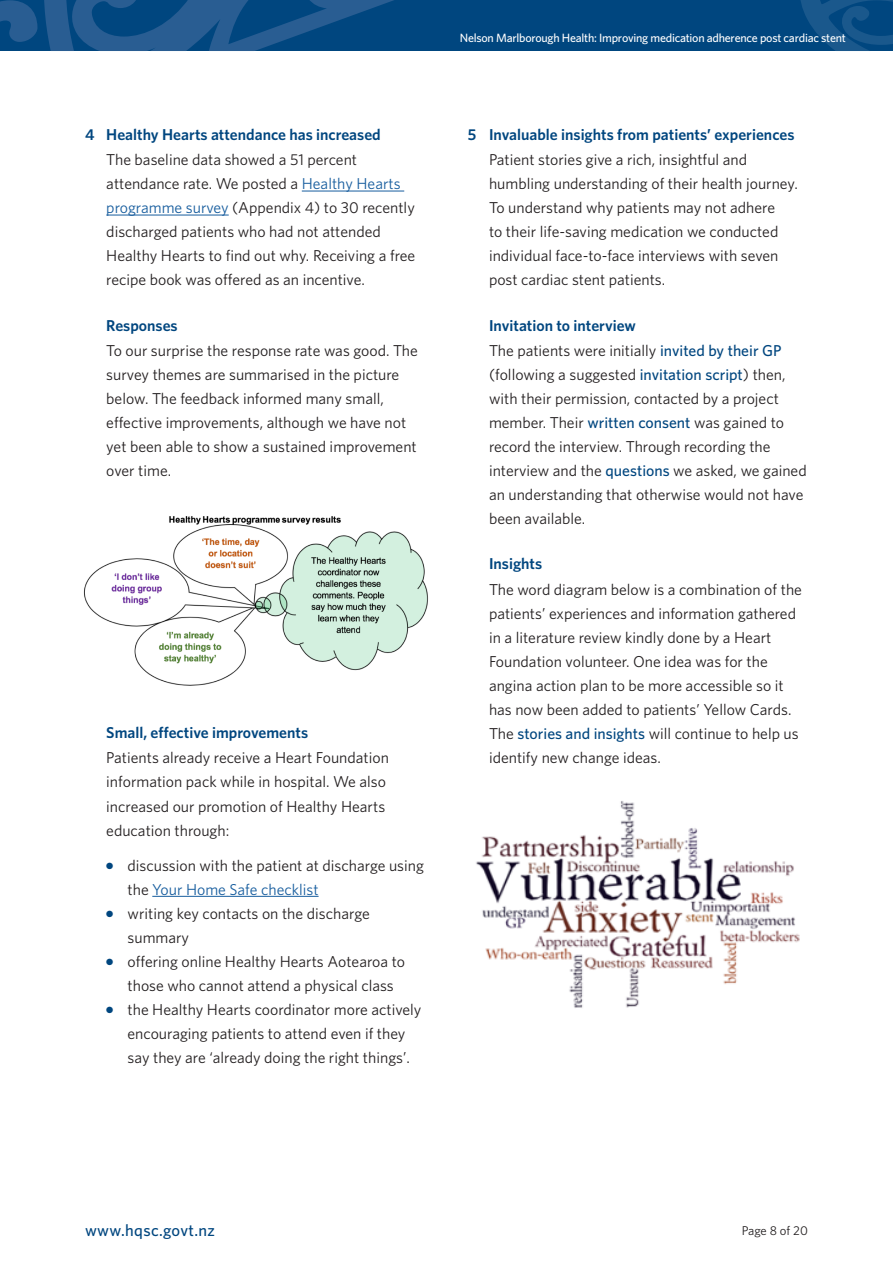
<style>
.page{position:relative;width:893px;height:1263px;background:#fff}
.page>*{position:absolute;margin:0;border:0;box-sizing:border-box;transform-origin:0 0}
.t1{font:500 16.5px "Whitney";letter-spacing:.02em;color:#00467f}
._4_2_Indented{font:15.75px/24px "Whitney";color:#231f20}
._4_1_Numbered_or_not{font:600 15.75px "Whitney";color:#00467f}
.t2{font:12.75px "Whitney";color:#231f20}
.t3{font:500 12px "Whitney";letter-spacing:-.02em;color:#fff}
.s1{color:#175d9e}
.s2{color:#00467f}
.s3{font-weight:500;color:#00467f}
</style>
<div class="page">
<svg style="left:0;top:0;width:796px;height:51px;background:#0a4b83"></svg>
<svg style="left:796px;top:0;width:97px;height:51px;background:#0d4f85"></svg>
<svg style="left:837px;top:6px;width:56px;height:39px;background:#0b4e84"></svg>
<hr style="left:302px;top:191px;width:102px;height:1px;background:#175d9e">
<hr style="left:106px;top:215px;width:123px;height:1px;background:#175d9e">
<img style="left:476px;top:801px;width:324px;height:207px">
<img style="left:83px;top:516px;width:345px;height:170px">
<hr style="left:152px;top:896px;width:167px;height:1px;background:#175d9e">
<p class="_4_1_Numbered_or_not" style="left:85px;top:124px;width:297px">4 Healthy Hearts attendance has increased</p>
<p class="_4_2_Indented" style="left:106px;top:148px;width:310px">The baseline data showed a 51 percent attendance rate. We posted a <span class="s1">Healthy Hearts programme survey</span> (Appendix 4) to 30 recently discharged patients who had not attended Healthy Hearts to find out why. Receiving a free recipe book was offered as an incentive.</p>
<p class="_4_1_Numbered_or_not" style="left:106px;top:315px;width:73px">Responses</p>
<p class="_4_2_Indented" style="left:106px;top:338px;width:313px">To our surprise the response rate was good. The survey themes are summarised in the picture below. The feedback informed many small, effective improvements, although we have not yet been able to show a sustained improvement over time.</p>
<p class="_4_1_Numbered_or_not" style="left:106px;top:722px;width:203px">Small, effective improvements</p>
<p class="_4_2_Indented" style="left:106px;top:746px;width:284px">Patients already receive a Heart Foundation information pack while in hospital. We also increased our promotion of Healthy Hearts education through:</p>
<p class="_4_2_Indented" style="left:128px;top:853px;width:298px;text-indent:-21px"><span class="s2">●</span> discussion with the patient at discharge using the <span class="s1">Your Home Safe checklist</span></p>
<p class="_4_2_Indented" style="left:128px;top:901px;width:244px;text-indent:-21px"><span class="s2">●</span> writing key contacts on the discharge summary</p>
<p class="_4_2_Indented" style="left:128px;top:949px;width:279px;text-indent:-21px"><span class="s2">●</span> offering online Healthy Hearts Aotearoa to those who cannot attend a physical class</p>
<p class="_4_2_Indented" style="left:128px;top:997px;width:295px;text-indent:-21px"><span class="s2">●</span> the Healthy Hearts coordinator more actively encouraging patients to attend even if they say they are ‘already doing the right things’.</p>
<p class="t3" style="left:460px;top:30px;width:388px">Nelson Marlborough Health: Improving medication adherence post cardiac stent</p>
<p class="_4_1_Numbered_or_not" style="left:468px;top:124px;width:328px">5 Invaluable insights from patients’ experiences</p>
<p class="_4_2_Indented" style="left:489px;top:148px;width:310px">Patient stories give a rich, insightful and humbling understanding of their health journey.<br>To understand why patients may not adhere<br>to their life-saving medication we conducted individual face-to-face interviews with seven post cardiac stent patients.</p>
<p class="_4_1_Numbered_or_not" style="left:489px;top:315px;width:148px">Invitation to interview</p>
<p class="_4_2_Indented" style="left:489px;top:338px;width:319px">The patients were initially <span class="s3">invited by their GP </span>(following a suggested <span class="s3">invitation script</span>) then, with their permission, contacted by a project member. Their <span class="s3">written consent</span> was gained to record the interview. Through recording the interview and the <span class="s3">questions</span> we asked, we gained an understanding that otherwise would not have been available.</p>
<p class="_4_1_Numbered_or_not" style="left:489px;top:553px;width:55px">Insights</p>
<p class="_4_2_Indented" style="left:489px;top:577px;width:314px">The word diagram below is a combination of the patients’ experiences and information gathered in a literature review kindly done by a Heart Foundation volunteer. One idea was for the angina action plan to be more accessible so it has now been added to patients’ Yellow Cards.<br>The <span class="s3">stories and insights</span> will continue to help us identify new change ideas.</p>
<p class="t1" style="left:85px;top:1219px;width:131px">www.hqsc.govt.nz</p>
<p class="t2" style="left:742px;top:1222px;width:68px">Page 8 of 20</p>
</div>
